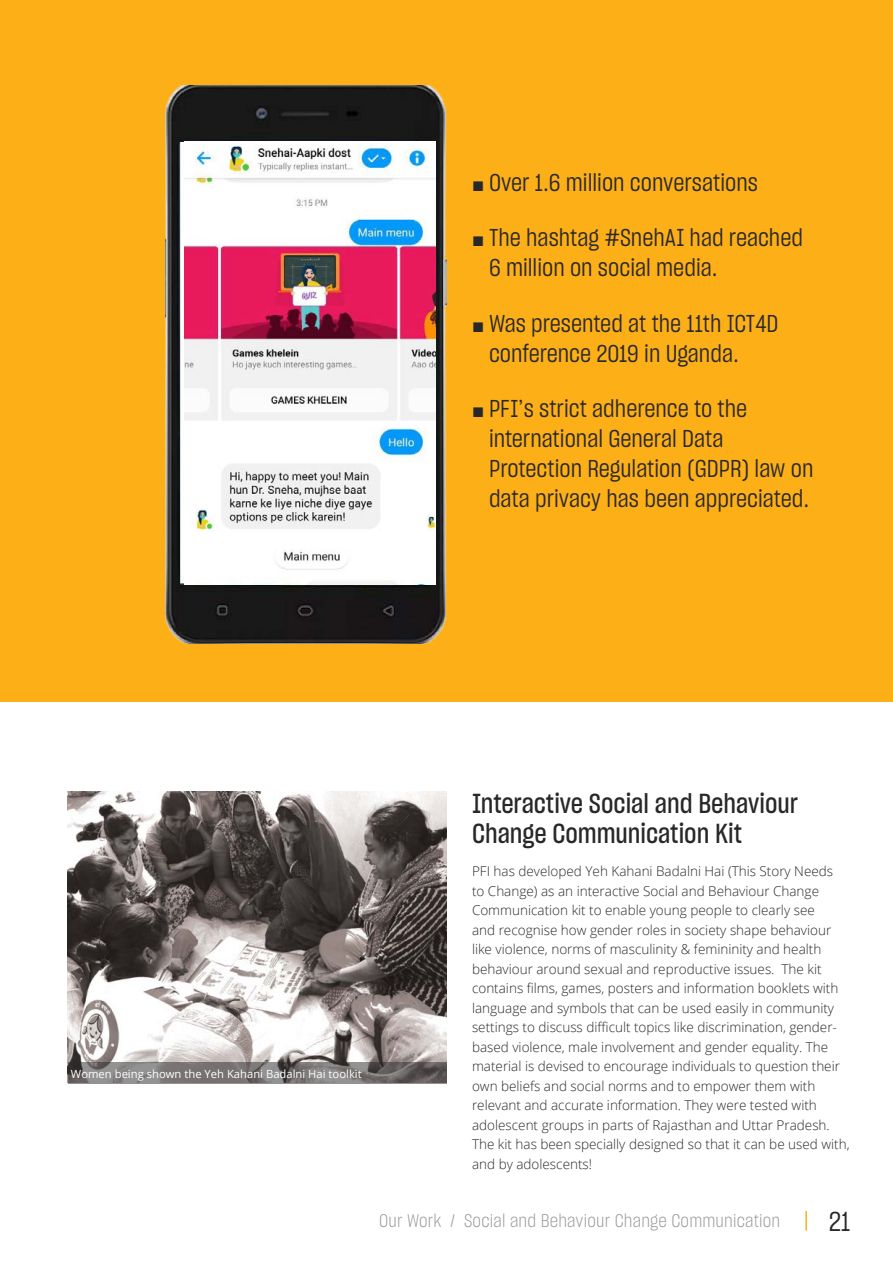
<style>
.page{position:relative;width:893px;height:1263px;background:#fff}
.page>*{position:absolute;margin:0;border:0;box-sizing:border-box;transform-origin:0 0}
.t1{font:27px/30px "Sharp Grotesk Medium 15";color:#292829}
.t2{font:27px "Sharp Grotesk Book 15";color:#292829}
.t3{font:24px/30px "Sharp Grotesk Book 15";color:#292829}
.t4{font:18px "Sharp Grotesk Light 15";letter-spacing:.01em;color:#939598}
.t5{font:300 13.5px/19.5px "Open Sans";color:#292829}
.t6{font:11.25px "Open Sans";color:#fff}
.s1{font-family:"Sharp Grotesk Light 15";font-size:13.5px}
</style>
<div class="page">
<svg style="left:805px;top:1211px;width:2px;height:19px"></svg>
<div style="left:0;top:0;width:893px;height:701px;background:#fcaf17"></div>
<img style="left:166px;top:85px;width:280px;height:558px">
<img style="left:68px;top:792px;width:378px;height:270px">
<img style="left:185px;top:141px;width:250px;height:444px">
<svg style="left:68px;top:1062px;width:378px;height:21px;background:#757171"></svg>
<h2 class="t3" style="left:472px;top:167px;width:287px"><span class="s1">■</span> Over 1.6 million conversations</h2>
<h2 class="t3" style="left:489px;top:222px;width:316px;text-indent:-17px"><span class="s1">■</span> The hashtag #SnehAI had reached<br>6 million on social media.</h2>
<h2 class="t3" style="left:489px;top:308px;width:291px;text-indent:-17px"><span class="s1">■</span> Was presented at the 11th ICT4D conference 2019 in Uganda.</h2>
<h2 class="t3" style="left:489px;top:394px;width:326px;text-indent:-17px"><span class="s1">■</span> PFI’s strict adherence to the international General Data<br>Protection Regulation (GDPR) law on data privacy has been appreciated.</h2>
<p class="t6" style="left:71px;top:1066px;width:292px">Women being shown the Yeh Kahani Badalni Hai toolkit</p>
<h1 class="t1" style="left:472px;top:788px;width:328px">Interactive Social and Behaviour<br>Change Communication Kit</h1>
<p class="t5" style="left:472px;top:861px;width:379px">PFI has developed Yeh Kahani Badalni Hai (This Story Needs<br>to Change) as an interactive Social and Behaviour Change Communication kit to enable young people to clearly see<br>and recognise how gender roles in society shape behaviour like violence, norms of masculinity &amp; femininity and health behaviour around sexual and reproductive issues. The kit contains films, games, posters and information booklets with language and symbols that can be used easily in community settings to discuss difficult topics like discrimination, gender&shy;based violence, male involvement and gender equality. The material is devised to encourage individuals to question their own beliefs and social norms and to empower them with relevant and accurate information. They were tested with adolescent groups in parts of Rajasthan and Uttar Pradesh.<br>The kit has been specially designed so that it can be used with, and by adolescents!</p>
<h3 class="t4" style="left:379px;top:1208px;width:403px">Our Work / Social and Behaviour Change Communication</h3>
<h1 class="t2" style="left:829px;top:1202px;width:23px">21</h1>
</div>
